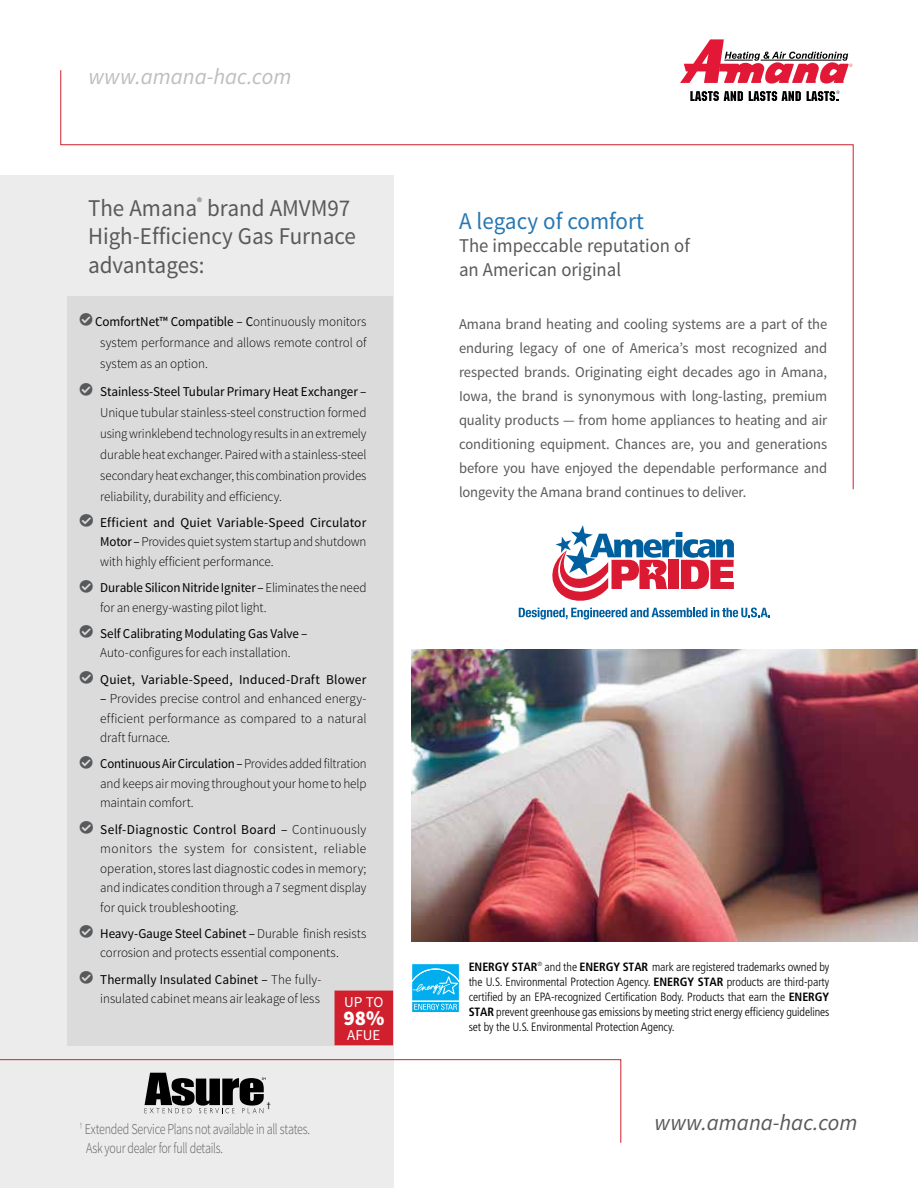
<style>
.page{position:relative;width:918px;height:1188px;background:#fff}
.page>*{position:absolute;margin:0;border:0;box-sizing:border-box;transform-origin:0 0}
.t1{font:24px/28.8px "Source Sans Pro";color:#58595b;scale:.96 1}
.t2{font:24px "Source Sans Pro";color:#2777b1;scale:.96 1}
.t3{font:italic 22.5px "Source Sans Pro";color:#bcbec0}
.t4{font:italic 22.5px "Source Sans Pro";color:#58595b}
.t5{font:900 21px "Source Sans Pro";color:#fff}
.t6{font:19.5px/23.4px "Source Sans Pro";color:#58595b;scale:.96 1}
.t7{font:15px/24px "Source Sans Pro";letter-spacing:-.005em;color:#58595b;text-align:justify}
.t8{font:300 15px/18.8px "Source Sans Pro";letter-spacing:-.025em;color:#58595b;scale:.8 1}
.t9{font:15px "Source Sans Pro";color:#fff}
.t10{font:300 13.5px/19.5px "Source Sans Pro";letter-spacing:-.005em;color:#000;text-align:justify}
.t11{font:300 13.5px/19.5px "Source Sans Pro";letter-spacing:-.005em;color:#000;text-align:justify;scale:.96 1}
.t12{font:300 13.5px/19.5px "Source Sans Pro";letter-spacing:-.005em;color:#000;text-align:justify;scale:.95 1}
.t13{font:13.5px "Source Sans Pro";letter-spacing:-.005em;color:#000}
.t14{font:13.5px "Source Sans Pro";letter-spacing:.015em;color:#000}
.t15{font:300 condensed 12px/15px "Frutiger LT";letter-spacing:-.005em;color:#000;text-align:justify}
.t16{font:condensed 8.25px "Helvetica Neue LT Std";color:#000}
.s1{font-weight:400}
.s2{font-weight:700}
</style>
<div class="page">
<div style="left:0;top:176px;width:393px;height:1012px;background:#ececec"></div>
<svg style="left:60px;top:70px;width:794px;height:420px"></svg>
<div style="left:68px;top:296px;width:325px;height:749px;background:#dbdbdc"></div>
<svg style="left:0;top:1059px;width:621px;height:84px"></svg>
<img style="left:411px;top:649px;width:507px;height:292px">
<div style="left:335px;top:991px;width:58px;height:54px;background:#d0202e"></div>
<svg style="left:412px;top:964px;width:47px;height:48px;background:#2fbcf1"></svg>
<svg style="left:680px;top:39px;width:172px;height:45px"></svg>
<svg style="left:690px;top:91px;width:53px;height:10px"></svg>
<svg style="left:749px;top:91px;width:52px;height:10px"></svg>
<svg style="left:807px;top:91px;width:33px;height:10px"></svg>
<svg style="left:519px;top:525px;width:251px;height:95px"></svg>
<h2 class="t3" style="left:88px;top:63px;width:204px">www.amana-hac.com</h2>
<h1 class="t1" style="left:88px;top:194px;width:281px">The Amana<sup>®</sup> brand AMVM97<br>High-Efficiency Gas Furnace advantages:</h1>
<p class="t10" style="left:100px;top:311px;width:268px;line-height:21px;text-indent:-5px"><span class="s1">ComfortNet™ Compatible – C</span>ontinuously monitors system performance and allows remote control of system as an option.</p>
<p class="t13" style="left:100px;top:383px;width:268px">Stainless-Steel Tubular Primary Heat Exchanger –</p>
<p class="t10" style="left:100px;top:402px;width:268px;line-height:21px">Unique tubular stainless-steel construction formed using wrinklebend technology results in an extremely durable heat exchanger. Paired with a stainless-steel secondary heat exchanger, this combination provides reliability, durability and efficiency.</p>
<p class="t11" style="left:100px;top:513px;width:279px"><span class="s1">Efficient and Quiet Variable-Speed Circulator Motor –</span> Provides quiet system startup and shutdown with highly efficient performance.</p>
<p class="t10" style="left:100px;top:578px;width:268px"><span class="s1">Durable Silicon Nitride Igniter –</span> Eliminates the need for an energy-wasting pilot light.</p>
<p class="t13" style="left:100px;top:625px;width:209px">Self Calibrating Modulating Gas Valve –</p>
<p class="t10" style="left:100px;top:643px;width:192px">Auto-configures for each installation.</p>
<p class="t14" style="left:100px;top:671px;width:268px">Quiet, Variable-Speed, Induced-Draft Blower</p>
<p class="t10" style="left:100px;top:689px;width:268px"><span class="s1">–</span> Provides precise control and enhanced energy&shy;efficient performance as compared to a natural draft furnace.</p>
<p class="t12" style="left:100px;top:754px;width:282px"><span class="s1">Continuous Air Circulation –</span> Provides added filtration and keeps air moving throughout your home to help maintain comfort.</p>
<p class="t10" style="left:100px;top:820px;width:268px"><span class="s1">Self-Diagnostic Control Board –</span> Continuously monitors the system for consistent, reliable operation, stores last diagnostic codes in memory; and indicates condition through a 7 segment display for quick troubleshooting.</p>
<p class="t10" style="left:100px;top:924px;width:268px"><span class="s1">Heavy-Gauge Steel Cabinet –</span> Durable finish resists corrosion and protects essential components.</p>
<p class="t10" style="left:100px;top:970px;width:223px"><span class="s1">Thermally Insulated Cabinet –</span> The fully&shy;insulated cabinet means air leakage of less</p>
<p class="t9" style="left:344px;top:992px;width:41px">UP TO</p>
<h3 class="t5" style="left:343px;top:1004px;width:42px">98%</h3>
<p class="t9" style="left:347px;top:1025px;width:35px">AFUE</p>
<p class="t16" style="left:267px;top:1101px;width:5px">†</p>
<p class="t8" style="left:86px;top:1120px;width:282px;text-indent:-6px"><sup>†</sup> Extended Service Plans not available in all states.<br>Ask your dealer for full details.</p>
<h1 class="t2" style="left:459px;top:206px;width:194px">A legacy of comfort</h1>
<h3 class="t6" style="left:459px;top:235px;width:242px">The impeccable reputation of an American original</h3>
<p class="t7" style="left:459px;top:312px;width:370px">Amana brand heating and cooling systems are a part of the enduring legacy of one of America’s most recognized and respected brands. Originating eight decades ago in Amana, Iowa, the brand is synonymous with long-lasting, premium quality products — from home appliances to heating and air conditioning equipment. Chances are, you and generations before you have enjoyed the dependable performance and longevity the Amana brand continues to deliver.</p>
<p class="t15" style="left:469px;top:959px;width:362px"><span class="s2">ENERGY STAR</span><sup>®</sup> and the <span class="s2">ENERGY STAR</span> mark are registered trademarks owned by the U.S. Environmental Protection Agency. <span class="s2">ENERGY STAR</span> products are third-party certified by an EPA-recognized Certification Body. Products that earn the <span class="s2">ENERGY STAR</span> prevent greenhouse gas emissions by meeting strict energy efficiency guidelines set by the U.S. Environmental Protection Agency.</p>
<h2 class="t4" style="left:654px;top:1109px;width:204px">www.amana-hac.com</h2>
</div>
